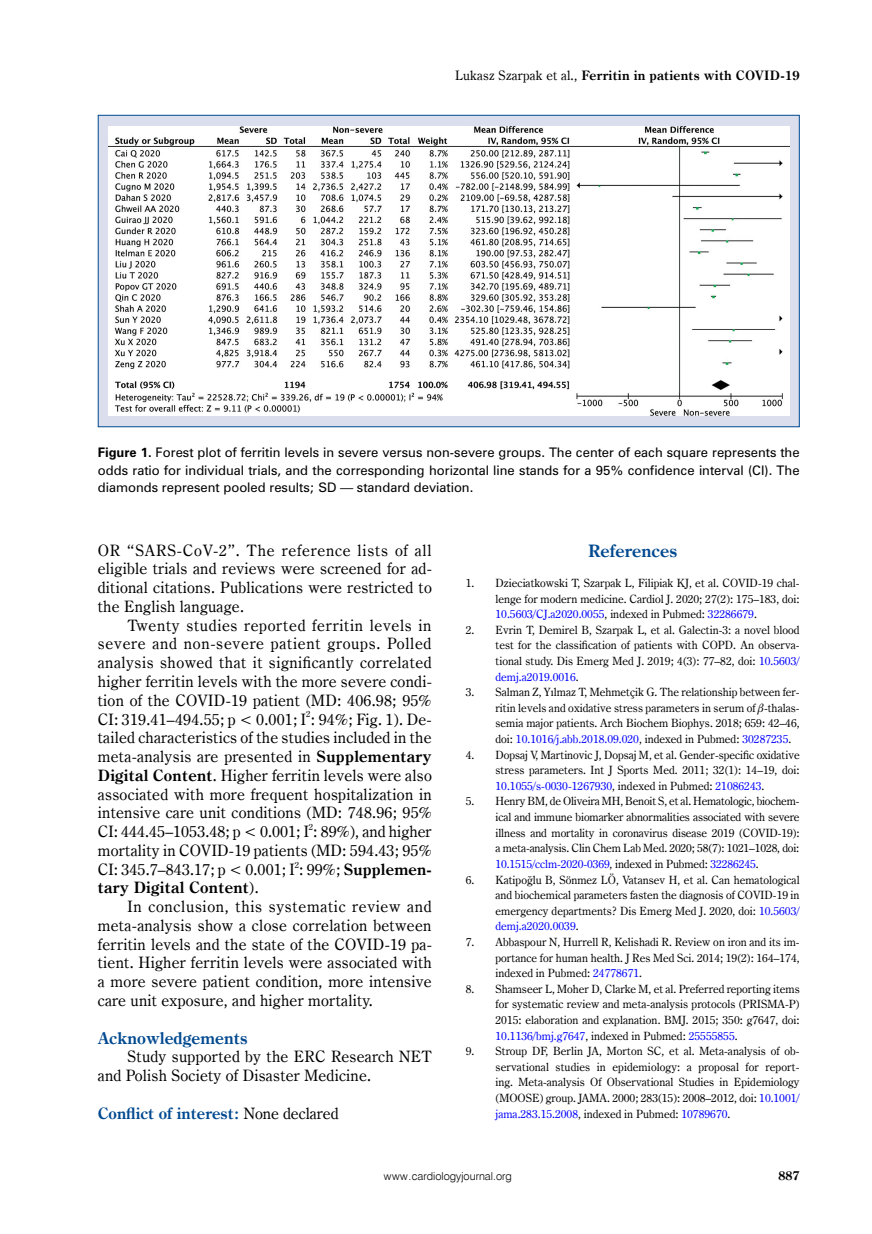
<style>
.page{position:relative;width:872px;height:1234px;background:#fff}
.page>*{position:absolute;margin:0;border:0;box-sizing:border-box;transform-origin:0 0}
.t1{font:700 17.25px "Century Oldst EU";color:#004990}
.t2{font:700 16.5px "Century Oldst EU";color:#004990}
.t3{font:15.75px/18.8px "Century Oldst EU";letter-spacing:.015em;color:#000;text-align:justify}
.t4{font:700 15.75px "Century Oldst EU";color:#004990}
.t5{font:700 13.05px "Century Oldst EU";letter-spacing:.015em;color:#000}
.t6{font:700 12.75px "Century Oldst EU";color:#000}
.t7{font:12px/17.2px "Zurich PL";color:#000;text-align:justify}
.t8{font:11.4px/15.6px "Century Oldst EU";color:#000;text-align:justify}
.t9{font:10.95px "Swis 721 Lt EU";color:#000}
.s1{font-weight:400}
.s2{font-weight:700}
.s3{font-weight:400;color:#000}
.s4{color:#00f}
</style>
<div class="page">
<div style="left:98px;top:115px;width:701px;height:312px;background:#dbdeed;border:1px solid #004990"></div>
<img style="left:108px;top:127px;width:681px;height:288px">
<p class="t5" style="left:455px;top:68px;width:346px"><span class="s1">Lukasz Szarpak et al.,</span> Ferritin in patients with COVID-19</p>
<p class="t7" style="left:98px;top:444px;width:703px"><span class="s2">Figure 1.</span> Forest plot of ferritin levels in severe versus non-severe groups. The center of each square represents the odds ratio for individual trials, and the corresponding horizontal line stands for a 95% confidence interval (CI). The diamonds represent pooled results; SD — standard deviation.</p>
<h3 class="t3" style="left:98px;top:541px;width:335px">OR “SARS-CoV-2”. The reference lists of all eligible trials and reviews were screened for ad&shy;ditional citations. Publications were restricted to the English language.</h3>
<p class="t3" style="left:98px;top:616px;width:335px;text-indent:30px">Twenty studies reported ferritin levels in severe and non-severe patient groups. Polled analysis showed that it significantly correlated higher ferritin levels with the more severe condi&shy;tion of the COVID-19 patient (MD: 406.98; 95% CI: 319.41–494.55; p &lt; 0.001; I<sup>2</sup>: 94%; Fig. 1). De&shy;tailed characteristics of the studies included in the meta-analysis are presented in <span class="s2">Supplementary Digital Content</span>. Higher ferritin levels were also associated with more frequent hospitalization in intensive care unit conditions (MD: 748.96; 95% CI: 444.45–1053.48; p &lt; 0.001; I<sup>2</sup>: 89%), and higher mortality in COVID-19 patients (MD: 594.43; 95% CI: 345.7–843.17; p &lt; 0.001; I<sup>2</sup>: 99%; <span class="s2">Supplemen&shy;tary Digital Content</span>).</p>
<p class="t3" style="left:98px;top:897px;width:335px;text-indent:30px">In conclusion, this systematic review and meta-analysis show a close correlation between ferritin levels and the state of the COVID-19 pa&shy;tient. Higher ferritin levels were associated with a more severe patient condition, more intensive care unit exposure, and higher mortality.</p>
<h2 class="t2" style="left:98px;top:1027px;width:151px">Acknowledgements</h2>
<h3 class="t3" style="left:98px;top:1047px;width:335px;text-indent:30px">Study supported by the ERC Research NET and Polish Society of Disaster Medicine.</h3>
<h3 class="t4" style="left:98px;top:1102px;width:242px">Conflict of interest: <span class="s3">None declared</span></h3>
<h1 class="t1" style="left:588px;top:540px;width:91px">References</h1>
<p class="t8" style="left:495px;top:575px;width:305px;text-indent:-30px">1. Dzieciatkowski T, Szarpak L, Filipiak KJ, et al. COVID-19 chal&shy;lenge for modern medicine. Cardiol J. 2020; 27(2): 175–183, doi:<br><span class="s4">10.5603/CJ.a2020.0055</span>, indexed in Pubmed: <span class="s4">32286679</span>.</p>
<p class="t8" style="left:495px;top:622px;width:305px;text-indent:-30px">2. Evrin T, Demirel B, Szarpak L, et al. Galectin-3: a novel blood test for the classification of patients with COPD. An observa&shy;tional study. Dis Emerg Med J. 2019; 4(3): 77–82, doi: <span class="s4">10.5603/ demj.a2019.0016</span>.</p>
<p class="t8" style="left:495px;top:684px;width:305px;text-indent:-30px">3. Salman Z, Yılmaz T, Mehmetçik G. The relationship between fer&shy;ritin levels and oxidative stress parameters in serum of -thalas&shy;semia major patients. Arch Biochem Biophys. 2018; 659: 42–46, doi: <span class="s4">10.1016/j.abb.2018.09.020</span>, indexed in Pubmed: <span class="s4">30287235</span>.</p>
<p class="t8" style="left:495px;top:746px;width:306px;text-indent:-30px">4. Dopsaj V, Martinovic J, Dopsaj M, et al. Gender-specific oxidative stress parameters. Int J Sports Med. 2011; 32(1): 14–19, doi:<br><span class="s4">10.1055/s-0030-1267930</span>, indexed in Pubmed: <span class="s4">21086243</span>.</p>
<p class="t8" style="left:495px;top:793px;width:305px;text-indent:-30px">5. Henry BM, de Oliveira MH, Benoit S, et al. Hematologic, biochem&shy;ical and immune biomarker abnormalities associated with severe illness and mortality in coronavirus disease 2019 (COVID-19): a meta-analysis. Clin Chem Lab Med. 2020; 58(7): 1021–1028, doi:<br><span class="s4">10.1515/cclm-2020-0369</span>, indexed in Pubmed: <span class="s4">32286245</span>.</p>
<p class="t8" style="left:495px;top:871px;width:305px;text-indent:-30px">6. Katipoğlu B, Sönmez LÖ, Vatansev H, et al. Can hematological and biochemical parameters fasten the diagnosis of COVID-19 in emergency departments? Dis Emerg Med J. 2020, doi: <span class="s4">10.5603/ demj.a2020.0039</span>.</p>
<p class="t8" style="left:495px;top:934px;width:305px;text-indent:-30px">7. Abbaspour N, Hurrell R, Kelishadi R. Review on iron and its im&shy;portance for human health. J Res Med Sci. 2014; 19(2): 164–174, indexed in Pubmed: <span class="s4">24778671</span>.</p>
<p class="t8" style="left:495px;top:980px;width:306px;text-indent:-30px">8. Shamseer L, Moher D, Clarke M, et al. Preferred reporting items for systematic review and meta-analysis protocols (PRISMA-P)<br>2015: elaboration and explanation. BMJ. 2015; 350: g7647, doi:<br><span class="s4">10.1136/bmj.g7647</span>, indexed in Pubmed: <span class="s4">25555855</span>.</p>
<p class="t8" style="left:495px;top:1043px;width:306px;text-indent:-30px">9. Stroup DF, Berlin JA, Morton SC, et al. Meta-analysis of ob&shy;servational studies in epidemiology: a proposal for report&shy;ing. Meta-analysis Of Observational Studies in Epidemiology (MOOSE) group. JAMA. 2000; 283(15): 2008–2012, doi: <span class="s4">10.1001/ jama.283.15.2008</span>, indexed in Pubmed: <span class="s4">10789670</span>.</p>
<p class="t9" style="left:384px;top:1169px;width:129px">www.cardiologyjournal.org</p>
<p class="t6" style="left:778px;top:1167px;width:23px">887</p>
</div>
